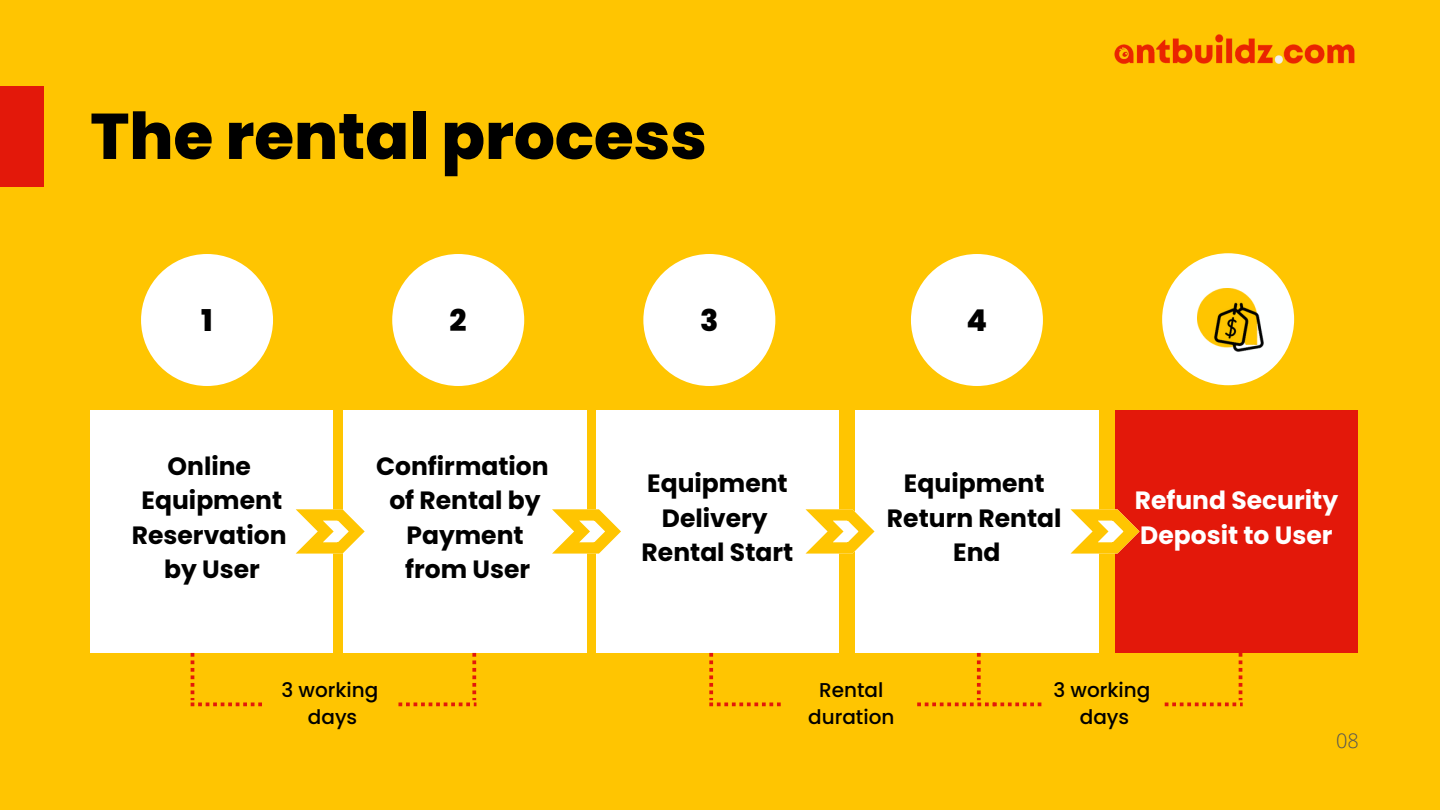
<style>
.page{position:relative;width:1440px;height:810px;background:#ffc501}
.page>*{position:absolute;margin:0;border:0;box-sizing:border-box;transform-origin:0 0}
.t1{font:800 64.4px "Poppins";color:#000}
.t2{font:800 30px "Poppins";color:#000}
.t3{font:700 25px/34.5px "Poppins";color:#000;text-align:center}
.t4{font:700 25px/34.5px "Poppins";color:#fff}
.t5{font:500 20px/27.8px "Poppins";color:#000;text-align:center}
.t6{font:300 20px "Open Sans";color:#545454}
</style>
<div class="page">
<div style="left:0;top:86px;width:43px;height:101px;background:#e3180a"></div>
<div style="left:90px;top:410px;width:243px;height:243px;background:#fff"></div>
<div style="left:344px;top:410px;width:243px;height:243px;background:#fff"></div>
<div style="left:596px;top:410px;width:243px;height:243px;background:#fff"></div>
<div style="left:855px;top:410px;width:243px;height:243px;background:#fff"></div>
<div style="left:1115px;top:410px;width:243px;height:243px;background:#e3180a"></div>
<svg style="left:191px;top:653px;width:71px;height:53px"></svg>
<svg style="left:709px;top:653px;width:72px;height:53px"></svg>
<svg style="left:296px;top:509px;width:69px;height:45px"></svg>
<svg style="left:552px;top:509px;width:69px;height:45px"></svg>
<svg style="left:806px;top:509px;width:69px;height:45px"></svg>
<svg style="left:1071px;top:509px;width:69px;height:45px"></svg>
<svg style="left:398px;top:653px;width:78px;height:53px"></svg>
<svg style="left:917px;top:653px;width:124px;height:53px"></svg>
<svg style="left:1165px;top:653px;width:78px;height:53px"></svg>
<img style="left:1114px;top:34px;width:241px;height:30px">
<div style="left:911px;top:254px;width:132px;height:132px;background:#fff;border-radius:50%"></div>
<div style="left:643px;top:254px;width:132px;height:132px;background:#fff;border-radius:50%"></div>
<div style="left:392px;top:254px;width:132px;height:132px;background:#fff;border-radius:50%"></div>
<div style="left:141px;top:254px;width:132px;height:132px;background:#fff;border-radius:50%"></div>
<div style="left:1162px;top:253px;width:132px;height:132px;background:#feffff;border-radius:50%"></div>
<img style="left:1197px;top:288px;width:66px;height:64px">
<h1 class="t1" style="left:90px;top:91px;width:618px">The rental process</h1>
<p class="t2" style="left:201px;top:299px;width:13px">1</p>
<p class="t2" style="left:450px;top:299px;width:19px">2</p>
<p class="t2" style="left:700px;top:299px;width:20px">3</p>
<p class="t2" style="left:967px;top:299px;width:22px">4</p>
<p class="t3" style="left:132px;top:449px;width:156px">Online<br>Equipment<br>Reservation by User</p>
<p class="t3" style="left:376px;top:449px;width:174px">Confirmation of Rental by<br>Payment from User</p>
<p class="t3" style="left:642px;top:466px;width:153px">Equipment<br>Delivery<br>Rental Start</p>
<p class="t3" style="left:887px;top:466px;width:176px">Equipment<br>Return Rental<br>End</p>
<p class="t4" style="left:1135px;top:483px;width:205px">Refund Security<br>Deposit to User</p>
<p class="t5" style="left:282px;top:676px;width:98px">3 working days</p>
<p class="t5" style="left:808px;top:676px;width:88px">Rental duration</p>
<p class="t5" style="left:1054px;top:676px;width:98px">3 working days</p>
<p class="t6" style="left:1336px;top:727px;width:24px">08</p>
</div>
